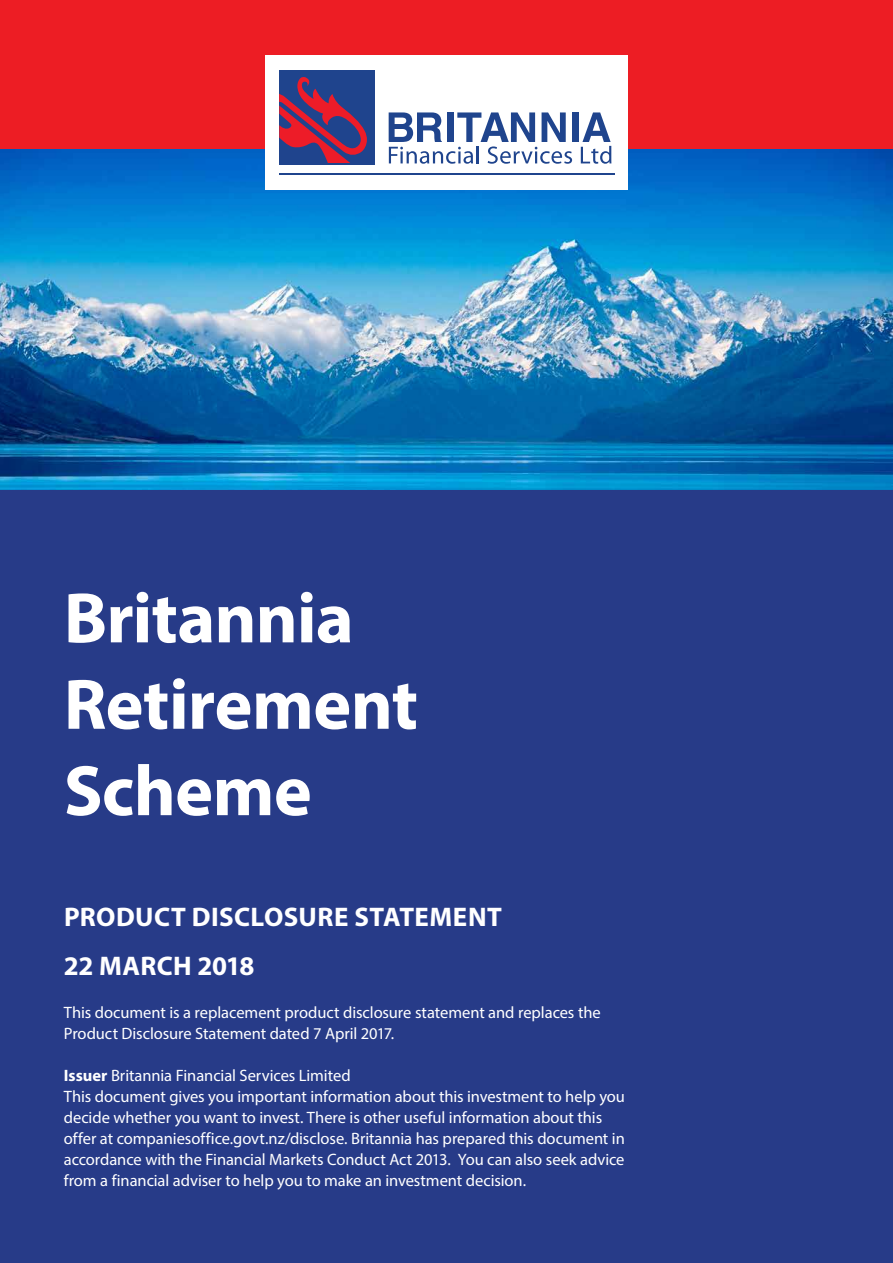
<style>
.page{position:relative;width:893px;height:1263px;background:#fff}
.page>*{position:absolute;margin:0;border:0;box-sizing:border-box;transform-origin:0 0}
.t1{font:700 72px/86.4px "Myriad Pro";letter-spacing:-.01em;color:#fff}
.t2{font:700 27px/49.3px "Myriad Pro";letter-spacing:.01em;color:#fff}
.t3{font:16.5px/21px "Myriad Pro";letter-spacing:-.005em;color:#fff}
.s1{font-weight:700}
</style>
<div class="page">
<div style="left:0;top:0;width:893px;height:150px;background:#ed1d24"></div>
<div style="left:0;top:490px;width:893px;height:773px;background:#273b88"></div>
<img style="left:0;top:150px;width:893px;height:340px">
<div style="left:265px;top:55px;width:363px;height:135px;background:#fff"></div>
<div style="left:279px;top:70px;width:95px;height:94px;background:#1f448d"></div>
<svg style="left:279px;top:77px;width:88px;height:86px"></svg>
<div style="left:572px;top:112px;width:6px;height:30px;background:#1f448d"></div>
<svg style="left:389px;top:112px;width:183px;height:52px"></svg>
<svg style="left:581px;top:112px;width:30px;height:52px"></svg>
<hr style="left:279px;top:173px;width:335px;height:2px;background:#1f448d">
<h1 class="t1" style="left:64px;top:572px;width:356px">Britannia<br>Retirement<br>Scheme</h1>
<h2 class="t2" style="left:64px;top:891px;width:439px">PRODUCT DISCLOSURE STATEMENT<br>22 MARCH 2018</h2>
<p class="t3" style="left:64px;top:1001px;width:538px">This document is a replacement product disclosure statement and replaces the<br>Product Disclosure Statement dated 7 April 2017.</p>
<p class="t3" style="left:64px;top:1064px;width:563px"><span class="s1">Issuer</span> Britannia Financial Services Limited<br>This document gives you important information about this investment to help you decide whether you want to invest. There is other useful information about this offer at companiesoffice.govt.nz/disclose. Britannia has prepared this document in accordance with the Financial Markets Conduct Act 2013. You can also seek advice from a financial adviser to help you to make an investment decision.</p>
</div>
